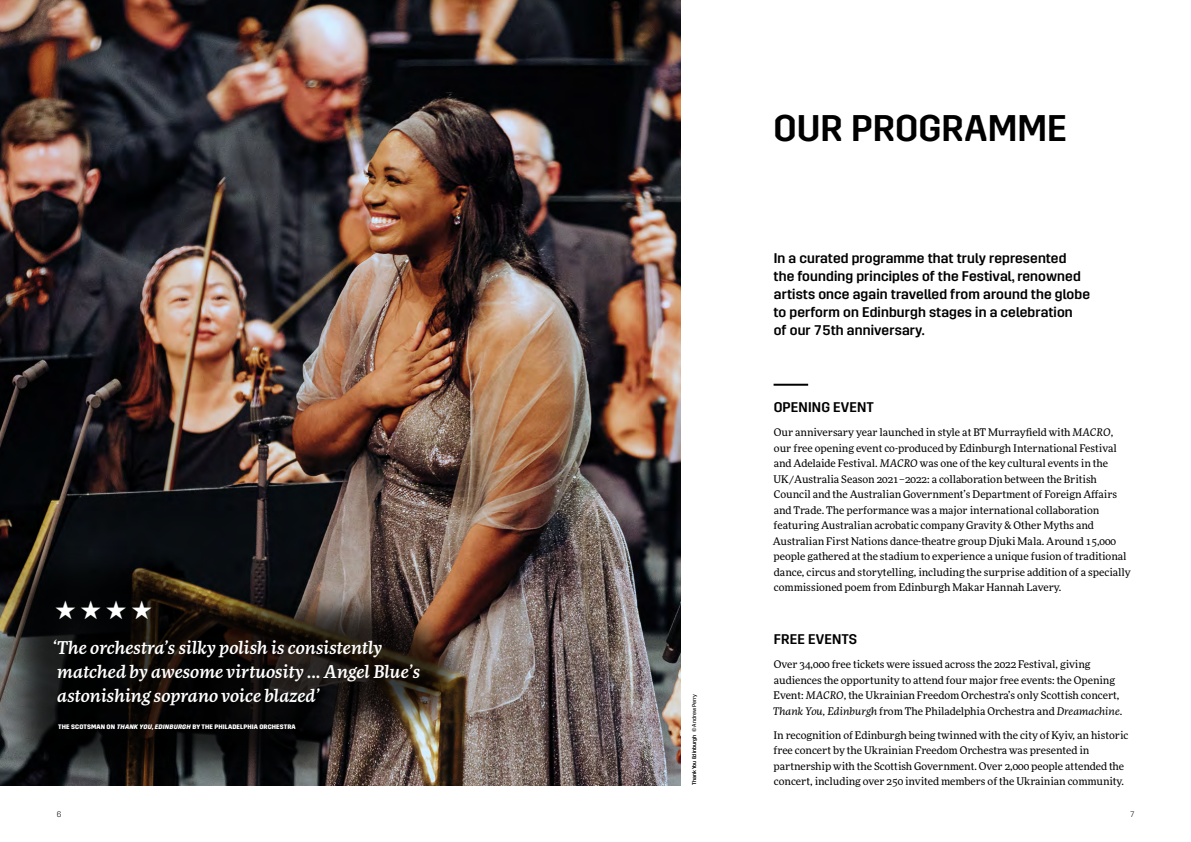
<style>
.page{position:relative;width:1191px;height:842px;background:#fff}
.page>*{position:absolute;margin:0;border:0;box-sizing:border-box;transform-origin:0 0}
.t1{font:500 37px "Trim";color:#000}
.t2{font:italic 500 17.5px/24px "More Pro";color:#fff}
.t3{font:500 14px/18px "Trim";letter-spacing:.01em;color:#000}
.t4{font:10.5px/15.5px "More Pro";color:#000}
.t5{font:300 8px "Trim";color:#000}
.t6{font:700 6.5px "Trim";letter-spacing:.02em;color:#fff}
.t7{font:500 5.5px "Trim";color:#000}
.s1{font-style:italic}
.s2{font-weight:400}
</style>
<div class="page">
<hr style="left:773px;top:384px;width:35px;height:2px;background:#000">
<img style="left:0;top:0;width:680px;height:785px">
<div style="left:0;top:543px;width:477px;height:245px;background:#000;opacity:.75"></div>
<svg style="left:56px;top:600px;width:19px;height:19px"></svg>
<svg style="left:81px;top:600px;width:45px;height:19px"></svg>
<svg style="left:132px;top:600px;width:19px;height:19px"></svg>
<h1 class="t1" style="left:773px;top:107px;width:295px">OUR PROGRAMME</h1>
<h3 class="t3" style="left:773px;top:250px;width:318px">In a curated programme that truly represented the founding principles of the Festival, renowned artists once again travelled from around the globe to perform on Edinburgh stages in a celebration<br>of our 75th anniversary.</h3>
<h2 class="t2" style="left:53px;top:634px;width:369px">‘The orchestra’s silky polish is consistently matched by awesome virtuosity ... Angel Blue’s astonishing soprano voice blazed’</h2>
<p class="t6" style="left:58px;top:722px;width:239px">THE SCOTSMAN ON <span class="s1">THANK YOU, EDINBURGH</span> BY THE PHILADELPHIA ORCHESTRA</p>
<p class="t7" style="left:691px;top:785px;width:93px;rotate:-90deg">Thank You Edinburgh <span class="s2">© Andrew Perry</span></p>
<h3 class="t3" style="left:773px;top:399px;width:102px">OPENING EVENT</h3>
<p class="t4" style="left:772px;top:424px;width:359px">Our anniversary year launched in style at BT Murrayfield with <span class="s1">MACRO</span>, our free opening event co-produced by Edinburgh International Festival and Adelaide Festival. <span class="s1">MACRO</span> was one of the key cultural events in the UK/Australia Season 2021–2022: a collaboration between the British Council and the Australian Government’s Department of Foreign Affairs and Trade. The performance was a major international collaboration featuring Australian acrobatic company Gravity &amp; Other Myths and Australian First Nations dance-theatre group Djuki Mala. Around 15,000 people gathered at the stadium to experience a unique fusion of traditional dance, circus and storytelling, including the surprise addition of a specially commissioned poem from Edinburgh Makar Hannah Lavery.</p>
<h3 class="t3" style="left:774px;top:631px;width:85px">FREE EVENTS</h3>
<p class="t4" style="left:772px;top:656px;width:351px">Over 34,000 free tickets were issued across the 2022 Festival, giving audiences the opportunity to attend four major free events: the Opening Event: <span class="s1">MACRO</span>, the Ukrainian Freedom Orchestra’s only Scottish concert, <span class="s1">Thank You, Edinburgh</span> from The Philadelphia Orchestra and <span class="s1">Dreamachine</span>.</p>
<p class="t4" style="left:773px;top:727px;width:356px">In recognition of Edinburgh being twinned with the city of Kyiv, an historic free concert by the Ukrainian Freedom Orchestra was presented in partnership with the Scottish Government. Over 2,000 people attended the concert, including over 250 invited members of the Ukrainian community.</p>
<p class="t5" style="left:57px;top:809px;width:6px">6</p>
<p class="t5" style="left:1130px;top:809px;width:5px">7</p>
</div>
